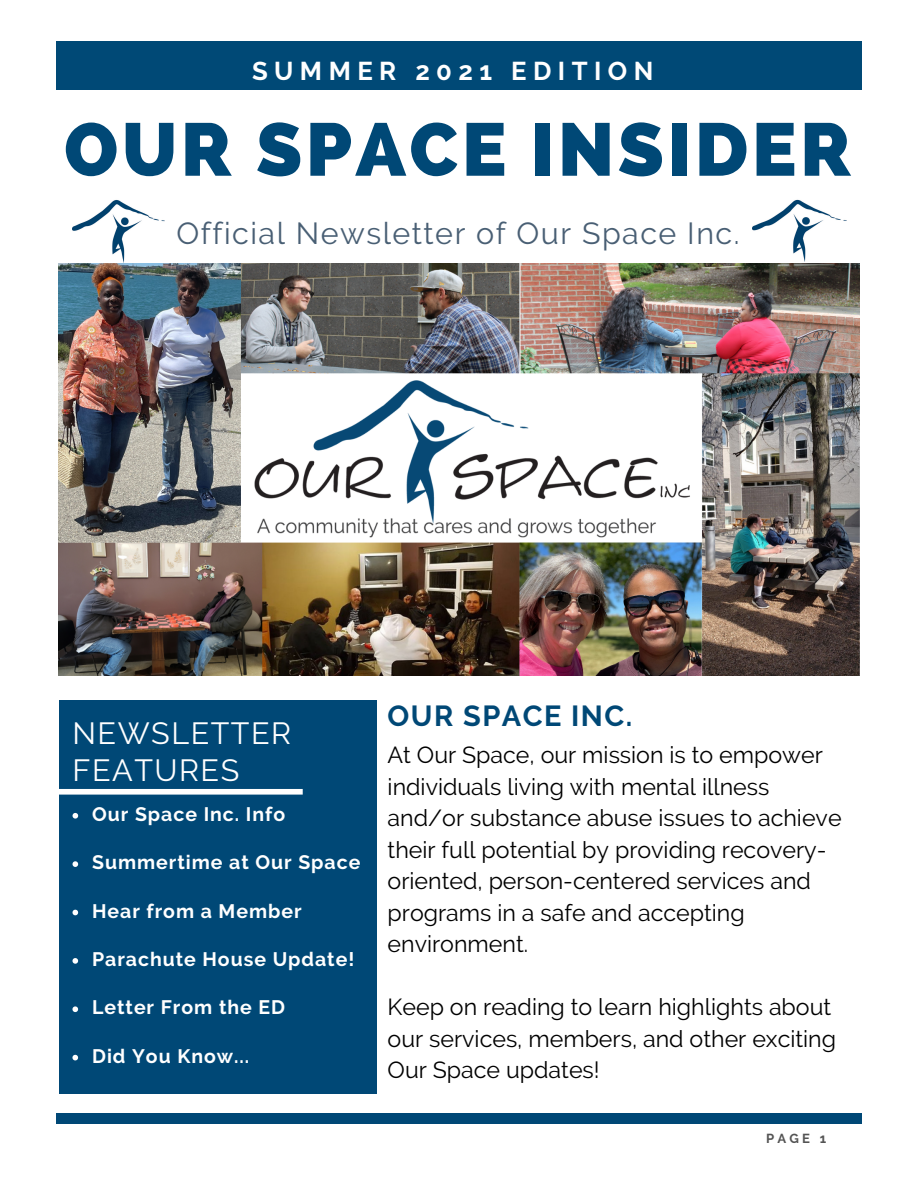
<style>
.page{position:relative;width:918px;height:1188px;background:#fff}
.page>*{position:absolute;margin:0;border:0;box-sizing:border-box;transform-origin:0 0}
.t1{font:800 74.55px "Raleway";letter-spacing:.05em;color:#004876}
.t2{font:30.6px "Raleway";letter-spacing:.05em;color:#fff}
.t3{font:30.45px "Raleway";letter-spacing:.05em;color:#495f74}
.t4{font:700 28.95px "Raleway";letter-spacing:.05em;color:#004876}
.t5{font:700 25.65px "Raleway";letter-spacing:.25em;color:#fff}
.t6{font:23.25px/31.5px "Raleway";color:#000}
.t7{font:700 19.5px "Raleway";letter-spacing:.05em;color:#fff}
.t8{font:700 13.05px "Raleway";color:#545454}
</style>
<div class="page">
<div style="left:56px;top:41px;width:806px;height:48px;background:#004976"></div>
<div style="left:59px;top:700px;width:317px;height:394px;background:#004876"></div>
<div style="left:56px;top:789px;width:247px;height:6px;background:#fff"></div>
<img style="left:72px;top:200px;width:92px;height:62px">
<img style="left:753px;top:199px;width:93px;height:63px">
<div style="left:56px;top:1113px;width:806px;height:10px;background:#004876"></div>
<img style="left:58px;top:264px;width:801px;height:411px">
<svg style="left:73px;top:813px;width:5px;height:6px"></svg>
<svg style="left:73px;top:861px;width:5px;height:6px"></svg>
<svg style="left:73px;top:910px;width:5px;height:5px"></svg>
<svg style="left:72px;top:958px;width:6px;height:6px"></svg>
<svg style="left:72px;top:1006px;width:6px;height:6px"></svg>
<svg style="left:72px;top:1055px;width:6px;height:5px"></svg>
<p class="t5" style="left:252px;top:56px;width:403px">SUMMER 2021 EDITION</p>
<p class="t1" style="left:64px;top:106px;width:789px">OUR SPACE INSIDER</p>
<p class="t3" style="left:177px;top:215px;width:564px">Official Newsletter of Our Space Inc.</p>
<p class="t2" style="left:73px;top:715px;width:220px">NEWSLETTER</p>
<p class="t2" style="left:73px;top:752px;width:168px">FEATURES</p>
<p class="t7" style="left:92px;top:803px;width:195px">Our Space Inc. Info</p>
<p class="t7" style="left:92px;top:851px;width:270px">Summertime at Our Space</p>
<p class="t7" style="left:92px;top:899px;width:211px">Hear from a Member</p>
<p class="t7" style="left:92px;top:948px;width:264px">Parachute House Update!</p>
<p class="t7" style="left:92px;top:996px;width:195px">Letter From the ED</p>
<p class="t7" style="left:92px;top:1044px;width:159px">Did You Know...</p>
<p class="t4" style="left:388px;top:699px;width:246px">OUR SPACE INC.</p>
<p class="t6" style="left:388px;top:739px;width:456px">At Our Space, our mission is to empower individuals living with mental illness and/or substance abuse issues to achieve their full potential by providing recovery&shy;oriented, person-centered services and programs in a safe and accepting environment.</p>
<p class="t6" style="left:388px;top:991px;width:450px">Keep on reading to learn highlights about our services, members, and other exciting<br>Our Space updates!</p>
<p class="t8" style="left:766px;top:1131px;width:62px">PAGE 1</p>
</div>
